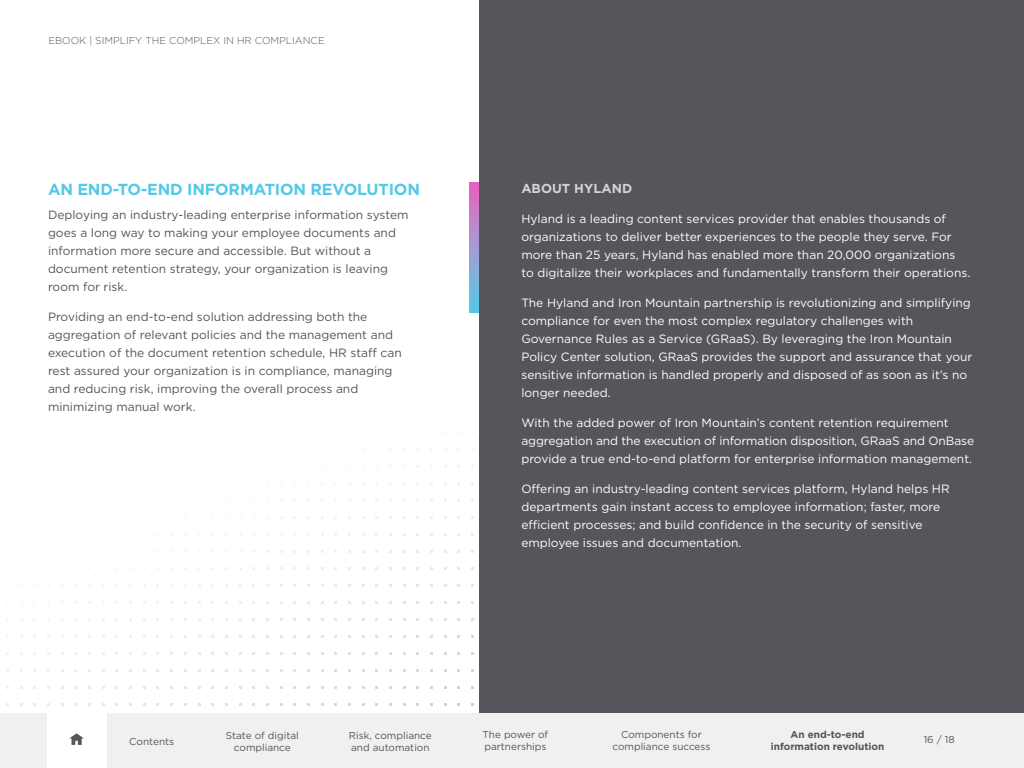
<style>
.page{position:relative;width:1024px;height:768px;background:#fff}
.page>*{position:absolute;margin:0;border:0;box-sizing:border-box;transform-origin:0 0}
.t1{font:700 16px "Gotham";letter-spacing:-.01em;color:#54c8e8}
.t2{font:700 13px "Gotham";color:#d4d3d3}
.t3{font:12px/18px "Gotham";color:#fff}
.t4{font:12px/18px "Gotham";color:#52555b}
.t5{font:10px/12px "Gotham";color:#52555b;text-align:center}
.t6{font:300 10px "Gotham HTF";color:#52555b}
.t7{font:700 10px/12px "Gotham";color:#52555b;text-align:center}
.t8{font:10px "Gotham HTF";color:#52555b}
</style>
<div class="page">
<div style="left:0;top:713px;width:1024px;height:55px;background:#f1efef"></div>
<div style="left:47px;top:713px;width:59px;height:55px;background:#fff"></div>
<svg style="left:69px;top:733px;width:15px;height:12px"></svg>
<div style="left:469px;top:182px;width:163px;height:130px;background:linear-gradient(to bottom,#ec64bf,#59cce8)"></div>
<div style="left:479px;top:0;width:545px;height:713px;background:#54565b"></div>
<p class="t6" style="left:48px;top:35px;width:278px">EBOOK | SIMPLIFY THE COMPLEX IN HR COMPLIANCE</p>
<h1 class="t1" style="left:48px;top:179px;width:373px">AN END-TO-END INFORMATION REVOLUTION</h1>
<p class="t4" style="left:48px;top:206px;width:362px">Deploying an industry-leading enterprise information system goes a long way to making your employee documents and information more secure and accessible. But without a document retention strategy, your organization is leaving room for risk.</p>
<p class="t4" style="left:48px;top:308px;width:355px">Providing an end-to-end solution addressing both the aggregation of relevant policies and the management and execution of the document retention schedule, HR staff can rest assured your organization is in compliance, managing and reducing risk, improving the overall process and minimizing manual work.</p>
<p class="t2" style="left:521px;top:180px;width:112px">ABOUT HYLAND</p>
<p class="t3" style="left:521px;top:209px;width:450px">Hyland is a leading content services provider that enables thousands of organizations to deliver better experiences to the people they serve. For more than 25 years, Hyland has enabled more than 20,000 organizations to digitalize their workplaces and fundamentally transform their operations.</p>
<p class="t3" style="left:521px;top:293px;width:453px">The Hyland and Iron Mountain partnership is revolutionizing and simplifying compliance for even the most complex regulatory challenges with Governance Rules as a Service (GRaaS). By leveraging the Iron Mountain Policy Center solution, GRaaS provides the support and assurance that your sensitive information is handled properly and disposed of as soon as it’s no longer needed.</p>
<p class="t3" style="left:521px;top:413px;width:454px">With the added power of Iron Mountain’s content retention requirement aggregation and the execution of information disposition, GRaaS and OnBase provide a true end-to-end platform for enterprise information management.</p>
<p class="t3" style="left:521px;top:479px;width:430px">Offering an industry-leading content services platform, Hyland helps HR departments gain instant access to employee information; faster, more efficient processes; and build confidence in the security of sensitive employee issues and documentation.</p>
<p class="t5" style="left:129px;top:735px;width:46px">Contents</p>
<p class="t5" style="left:226px;top:729px;width:75px">State of digital compliance</p>
<p class="t5" style="left:349px;top:729px;width:84px;text-align:left">Risk, compliance and automation</p>
<p class="t5" style="left:483px;top:729px;width:67px;text-align:left">The power of partnerships</p>
<p class="t5" style="left:613px;top:729px;width:99px">Components for compliance success</p>
<p class="t7" style="left:771px;top:729px;width:115px">An end-to-end information revolution</p>
<p class="t8" style="left:924px;top:734px;width:33px">16 / 18</p>
</div>
